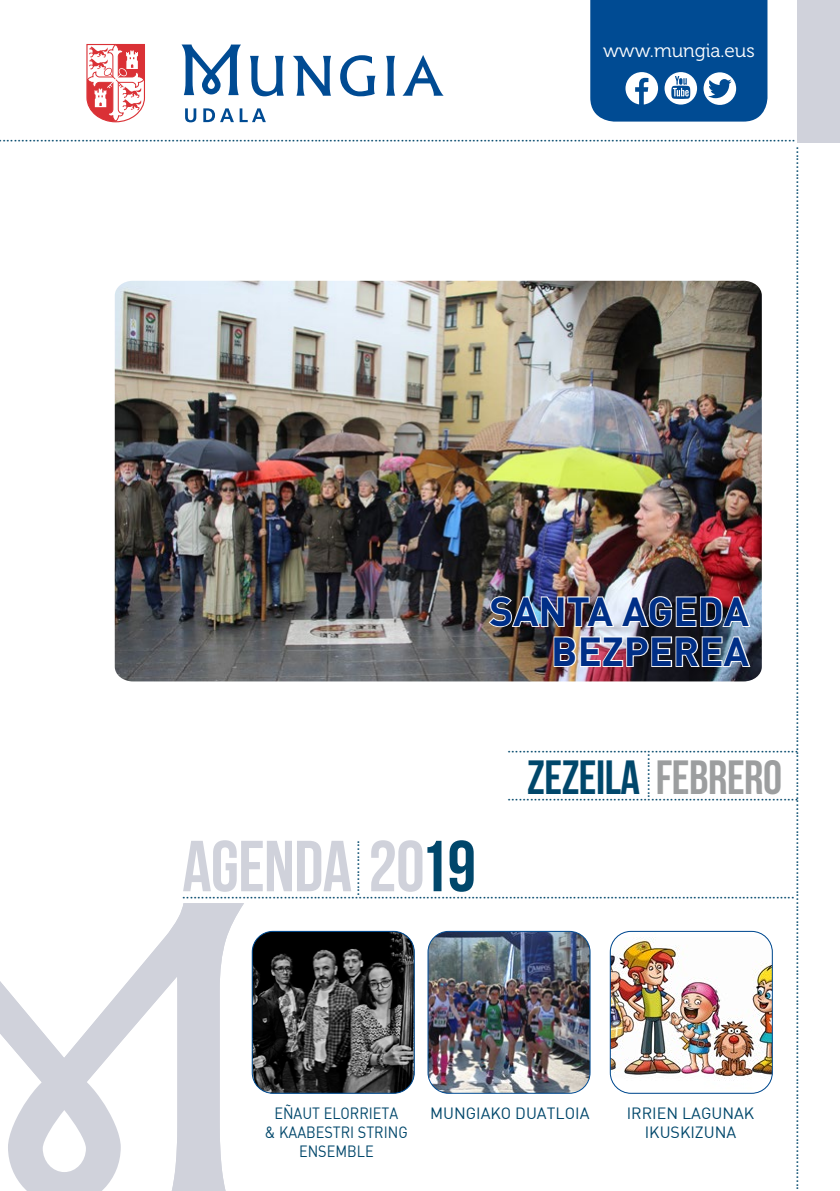
<style>
.page{position:relative;width:840px;height:1191px;background:#fff}
.page>*{position:absolute;margin:0;border:0;box-sizing:border-box;transform-origin:0 0}
.t1{font:72px "Bebas Neue";letter-spacing:-.01em;color:#d0d2db}
.t2{font:48px "Bebas Neue";letter-spacing:-.01em;color:#00476b}
.t3{font:700 40px/40px "DIN";color:#002f87;text-align:right}
.t4{font:19px "Museo 300";color:#fff}
.t5{font:16px/19.2px "DIN";color:#00476b;text-align:center}
.t6{font:16px/19.2px "DIN";color:#00476b;text-align:center;scale:.9 1}
.t7{font:12px "Arial Rounded MT Bold";color:#00476b}
.s1{color:#9c9e9f}
.s2{color:#00476b}
</style>
<div class="page">
<div style="left:796px;top:0;width:43px;height:142px;background:#d0d2db"></div>
<svg style="left:0;top:903px;width:244px;height:288px"></svg>
<svg style="left:8px;top:1069px;width:113px;height:122px"></svg>
<svg style="left:250px;top:56px;width:33px;height:40px"></svg>
<svg style="left:293px;top:56px;width:38px;height:40px"></svg>
<svg style="left:340px;top:55px;width:35px;height:41px"></svg>
<svg style="left:386px;top:56px;width:9px;height:40px"></svg>
<svg style="left:402px;top:55px;width:41px;height:41px"></svg>
<svg style="left:182px;top:45px;width:59px;height:50px"></svg>
<svg style="left:86px;top:43px;width:59px;height:80px"></svg>
<svg style="left:185px;top:108px;width:11px;height:14px"></svg>
<svg style="left:203px;top:108px;width:63px;height:14px"></svg>
<img style="left:611px;top:931px;width:160px;height:162px">
<div style="left:609px;top:931px;width:163px;height:162px;border:1px solid #004b93;border-radius:21px"></div>
<img style="left:252px;top:931px;width:162px;height:162px">
<div style="left:252px;top:931px;width:162px;height:162px;border:1px solid #004b93;border-radius:21px"></div>
<img style="left:429px;top:931px;width:160px;height:162px">
<div style="left:427px;top:931px;width:163px;height:162px;border:1px solid #004b93;border-radius:21px"></div>
<img style="left:115px;top:281px;width:646px;height:400px">
<svg style="left:590px;top:0;width:177px;height:122px;background:#195c9d"></svg>
<img style="left:487px;top:595px;width:264px;height:33px">
<img style="left:552px;top:635px;width:199px;height:33px">
<h3 class="t4" style="left:602px;top:40px;width:153px">www.mungia.eus</h3>
<p class="t7" style="left:795px;top:152px;width:798px;rotate:-180deg">....................................................................................................................................................................................................................</p>
<p class="t7" style="left:786px;top:1190px;width:1045px;rotate:-90deg">......................................................................................................................................................................................................................................................................................</p>
<h3 class="t3" style="left:489px;top:590px;width:261px">SANTA AGEDA<br>BEZPEREA</h3>
<p class="t7" style="left:798px;top:762px;width:292px;rotate:-180deg">.............................................................................</p>
<p class="t7" style="left:637px;top:798px;width:47px;rotate:-90deg">............</p>
<h2 class="t2" style="left:527px;top:750px;width:256px">ZEZEILA <span class="s1">FEBRERO</span></h2>
<p class="t7" style="left:798px;top:810px;width:292px;rotate:-180deg">.............................................................................</p>
<h1 class="t1" style="left:182px;top:827px;width:295px">AGENDA 20<span class="s2">19</span></h1>
<p class="t7" style="left:347px;top:896px;width:58px;rotate:-90deg">...............</p>
<p class="t7" style="left:794px;top:908px;width:613px;rotate:-180deg">...................................................................................................................................................................</p>
<h3 class="t6" style="left:265px;top:1103px;width:160px">EÑAUT ELORRIETA<br>&amp; KAABESTRI STRING<br>ENSEMBLE</h3>
<h3 class="t5" style="left:430px;top:1103px;width:161px">MUNGIAKO DUATLOIA</h3>
<h3 class="t5" style="left:626px;top:1103px;width:129px">IRRIEN LAGUNAK<br>IKUSKIZUNA</h3>
</div>
